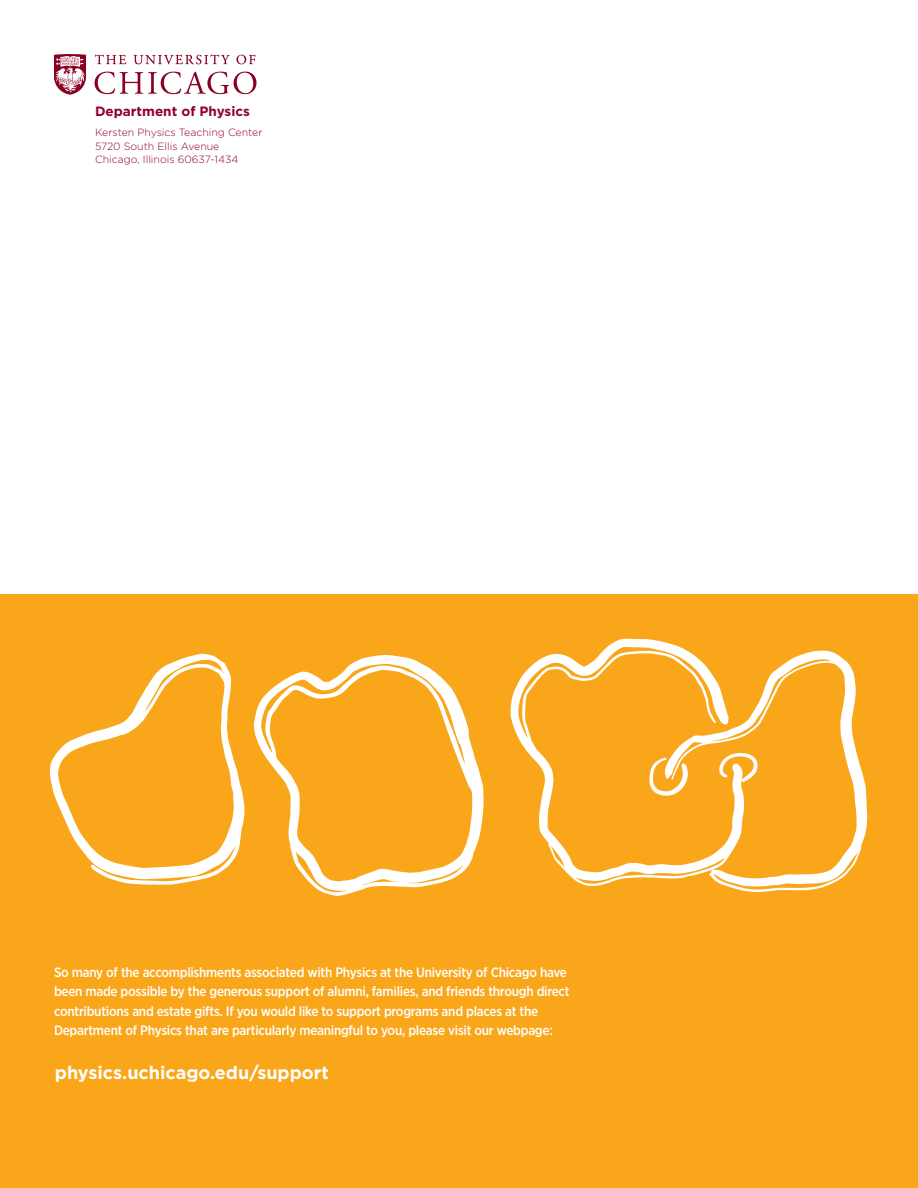
<style>
.page{position:relative;width:918px;height:1188px;background:#fff}
.page>*{position:absolute;margin:0;border:0;box-sizing:border-box;transform-origin:0 0}
.Author_Names_bold{font:700 18px "Gotham";color:#fff}
.Article_Body_1{font:500 13.5px/19.5px "Gotham Narrow";letter-spacing:-.02em;color:#fff}
.t1{font:700 13.5px "Gotham";color:#910028}
.t2{font:300 10.5px "Gotham";color:#910028}
</style>
<div class="page">
<div style="left:0;top:595px;width:918px;height:593px;background:#faa61a"></div>
<svg style="left:50px;top:639px;width:817px;height:257px"></svg>
<svg style="left:54px;top:54px;width:202px;height:41px"></svg>
<p class="t1" style="left:95px;top:102px;width:156px">Department of Physics</p>
<p class="t2" style="left:95px;top:126px;width:169px">Kersten Physics Teaching Center</p>
<p class="t2" style="left:95px;top:139px;width:126px">5720 South Ellis Avenue</p>
<p class="t2" style="left:95px;top:153px;width:145px">Chicago, Illinois 60637-1434</p>
<p class="Article_Body_1" style="left:54px;top:962px;width:517px">So many of the accomplishments associated with Physics at the University of Chicago have been made possible by the generous support of alumni, families, and friends through direct contributions and estate gifts. If you would like to support programs and places at the Department of Physics that are particularly meaningful to you, please visit our webpage:</p>
<p class="Author_Names_bold" style="left:55px;top:1061px;width:275px">physics.uchicago.edu/support</p>
</div>
